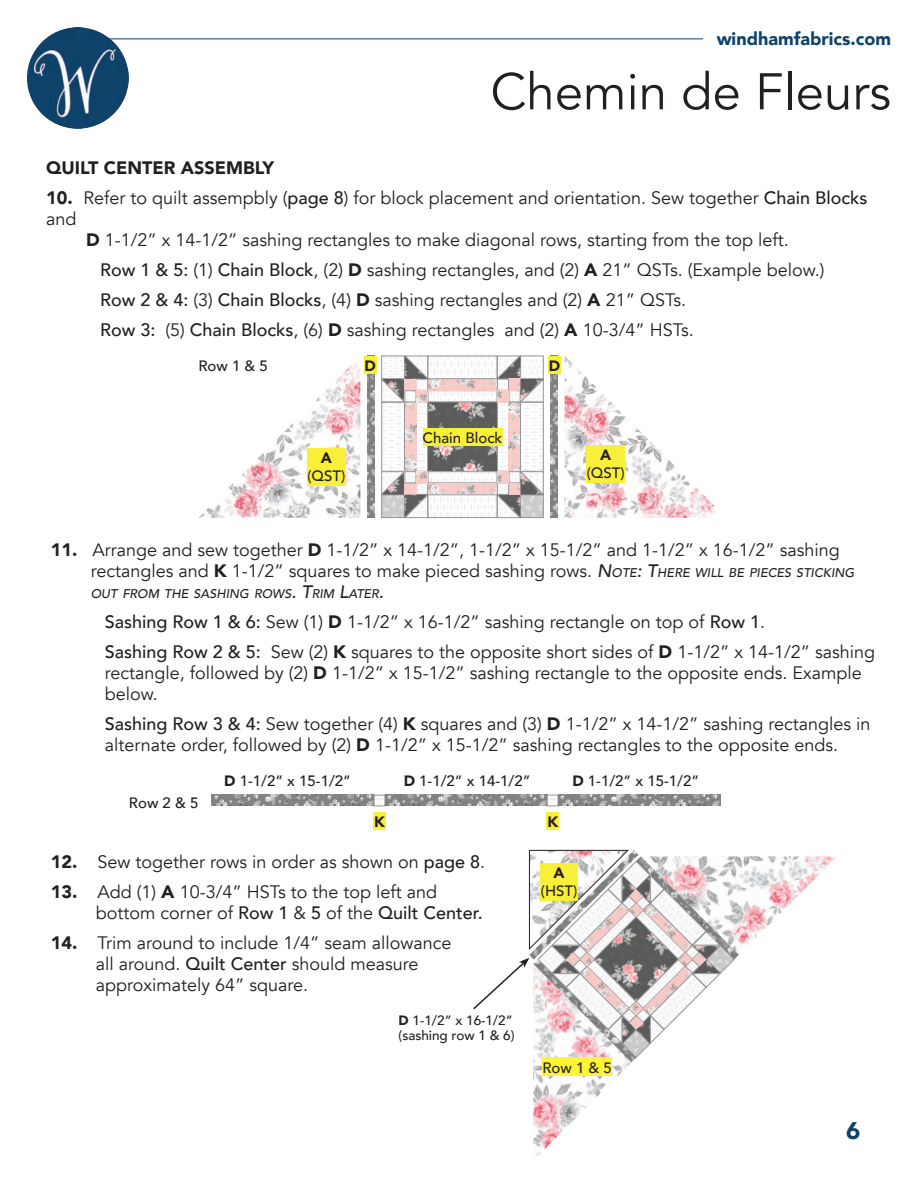
<style>
.page{position:relative;width:918px;height:1188px;background:#fff}
.page>*{position:absolute;margin:0;border:0;box-sizing:border-box;transform-origin:0 0}
.t1{font:51px "Avenir";color:#231f20}
.t2{font:900 24px "Avenir";color:#0d426a}
.t3{font:18px/21px "Avenir";color:#231f20}
.t4{font:900 18px "Avenir";color:#231f20}
.t5{font:900 18px "Avenir";color:#0d426a}
.t6{font:500 15px "Avenir";color:#231f20}
.t7{font:900 15px "Avenir";color:#231f20}
.t8{font:500 13.5px/15px "Avenir";color:#231f20}
.t9{font:italic 500 12.6px "Avenir";color:#231f20}
.s1{font-weight:900}
.s2{font-weight:500}
.s3{font-weight:500;font-style:italic}
.s4{font-weight:500;font-style:italic;font-size:12.6px}
.s5{font-size:18px}
</style>
<div class="page">
<img style="left:27px;top:27px;width:102px;height:102px;border-radius:51px">
<hr style="left:109px;top:39px;width:594px;height:1px;background:#0d426a">
<img style="left:384px;top:402px;width:158px;height:69px">
<div style="left:497px;top:402px;width:12px;height:69px;border:1px solid #939598"></div>
<div style="left:520px;top:402px;width:24px;height:69px;border:1px solid #939598"></div>
<div style="left:416px;top:402px;width:12px;height:69px;border:1px solid #939598"></div>
<div style="left:382px;top:402px;width:23px;height:69px;border:1px solid #939598"></div>
<img style="left:428px;top:358px;width:69px;height:42px">
<div style="left:428px;top:390px;width:69px;height:12px;border:1px solid #939598"></div>
<div style="left:428px;top:356px;width:69px;height:23px;border:1px solid #939598"></div>
<svg style="left:497px;top:356px;width:47px;height:46px"></svg>
<svg style="left:381px;top:355px;width:47px;height:47px"></svg>
<img style="left:428px;top:473px;width:69px;height:43px">
<div style="left:428px;top:471px;width:69px;height:12px;border:1px solid #939598"></div>
<div style="left:428px;top:495px;width:69px;height:23px;border:1px solid #939598"></div>
<svg style="left:497px;top:471px;width:47px;height:47px"></svg>
<svg style="left:381px;top:471px;width:47px;height:47px"></svg>
<img style="left:198px;top:364px;width:162px;height:154px">
<img style="left:565px;top:357px;width:150px;height:161px">
<img style="left:367px;top:374px;width:8px;height:144px">
<img style="left:550px;top:374px;width:8px;height:144px">
<div style="left:307px;top:448px;width:38px;height:38px;background:#f8ef39"></div>
<div style="left:364px;top:356px;width:13px;height:18px;background:#f8ef39"></div>
<div style="left:548px;top:356px;width:13px;height:18px;background:#f8ef39"></div>
<div style="left:423px;top:428px;width:79px;height:18px;background:#f8ef39"></div>
<div style="left:586px;top:445px;width:39px;height:38px;background:#f8ef39"></div>
<img style="left:212px;top:795px;width:162px;height:11px">
<svg style="left:376px;top:798px;width:7px;height:5px"></svg>
<div style="left:374px;top:795px;width:11px;height:11px;border:1px solid #939598"></div>
<img style="left:385px;top:795px;width:162px;height:11px">
<svg style="left:549px;top:798px;width:7px;height:5px"></svg>
<div style="left:547px;top:795px;width:11px;height:11px;border:1px solid #939598"></div>
<img style="left:558px;top:795px;width:162px;height:11px">
<div style="left:373px;top:812px;width:13px;height:18px;background:#f8ef39"></div>
<div style="left:546px;top:812px;width:13px;height:18px;background:#f8ef39"></div>
<img style="left:533px;top:1062px;width:99px;height:94px">
<img style="left:739px;top:856px;width:97px;height:89px">
<img style="left:735px;top:856px;width:4px;height:103px">
<div style="left:542px;top:1058px;width:70px;height:18px;background:#fff335"></div>
<svg style="left:473px;top:850px;width:262px;height:208px"></svg>
<p class="t5" style="left:717px;top:23px;width:176px">windhamfabrics.com</p>
<h1 class="t1" style="left:491px;top:61px;width:402px">Chemin de Fleurs</h1>
<p class="t4" style="left:46px;top:152px;width:230px">QUILT CENTER ASSEMBLY</p>
<p class="t3" style="left:46px;top:187px;width:823px"><span class="s1">10.</span> Refer to quilt assempbly (<span class="s2">page 8</span>) for block placement and orientation. Sew together <span class="s2">Chain Blocks</span></p>
<p class="t3" style="left:46px;top:208px;width:32px">and</p>
<p class="t3" style="left:86px;top:229px;width:704px"><span class="s1">D</span> 1-1/2” x 14-1/2” sashing rectangles to make diagonal rows, starting from the top left.</p>
<p class="t3" style="left:100px;top:255px;width:726px;line-height:30px"><span class="s2">Row 1 &amp; 5:</span> (1) <span class="s2">Chain Block</span>, (2) <span class="s1">D</span> sashing rectangles, and (2) <span class="s1">A</span> 21” QSTs. (Example below.)<br><span class="s2">Row 2 &amp; 4:</span> (3) <span class="s2">Chain Blocks</span>, (4) <span class="s1">D</span> sashing rectangles and (2) <span class="s1">A</span> 21” QSTs.<br><span class="s2">Row 3:</span> (5) <span class="s2">Chain Blocks</span>, (6) <span class="s1">D</span> sashing rectangles and (2) <span class="s1">A</span> 10-3/4” HSTs.</p>
<p class="t6" style="left:198px;top:353px;width:71px">Row 1 &amp; 5</p>
<p class="t7" style="left:364px;top:353px;width:13px">D</p>
<p class="t7" style="left:549px;top:353px;width:13px">D</p>
<p class="t7" style="left:321px;top:445px;width:13px">A</p>
<p class="t6" style="left:307px;top:463px;width:39px">(QST)</p>
<p class="t6" style="left:423px;top:425px;width:81px">Chain Block</p>
<p class="t7" style="left:600px;top:442px;width:13px">A</p>
<p class="t6" style="left:587px;top:460px;width:39px">(QST)</p>
<p class="t3" style="left:91px;top:540px;width:765px;text-indent:-40px"><span class="s1">11.</span> Arrange and sew together <span class="s1">D</span> 1-1/2” x 14-1/2”, 1-1/2” x 15-1/2” and 1-1/2” x 16-1/2” sashing rectangles and <span class="s1">K</span> 1-1/2” squares to make pieced sashing rows. <span class="s3">N</span><span class="s4">OTE</span><span class="s3">: T</span><span class="s4">HERE WILL BE PIECES STICKING</span></p>
<p class="t9" style="left:91px;top:586px;width:295px">OUT FROM THE SASHING ROWS<span class="s5">. T</span>RIM <span class="s5">L</span>ATER<span class="s5">.</span></p>
<p class="t3" style="left:105px;top:607px;width:772px;line-height:30px"><span class="s2">Sashing Row 1 &amp; 6:</span> Sew (1) <span class="s1">D</span> 1-1/2” x 16-1/2” sashing rectangle on top of <span class="s2">Row 1</span>.<br><span class="s2">Sashing Row 2 &amp; 5:</span> Sew (2) <span class="s1">K</span> squares to the opposite short sides of <span class="s1">D</span> 1-1/2” x 14-1/2” sashing</p>
<p class="t3" style="left:105px;top:663px;width:759px">rectangle, followed by (2) <span class="s1">D</span> 1-1/2” x 15-1/2” sashing rectangle to the opposite ends. Example below.</p>
<p class="t3" style="left:105px;top:714px;width:767px"><span class="s2">Sashing Row 3 &amp; 4:</span> Sew together (4) <span class="s1">K</span> squares and (3) <span class="s1">D</span> 1-1/2” x 14-1/2” sashing rectangles in alternate order, followed by (2) <span class="s1">D</span> 1-1/2” x 15-1/2” sashing rectangles to the opposite ends.</p>
<p class="t6" style="left:129px;top:790px;width:71px">Row 2 &amp; 5</p>
<p class="t6" style="left:224px;top:768px;width:128px"><span class="s1">D</span> 1-1/2” x 15-1/2”</p>
<p class="t6" style="left:404px;top:768px;width:128px"><span class="s1">D</span> 1-1/2” x 14-1/2”</p>
<p class="t6" style="left:572px;top:768px;width:128px"><span class="s1">D</span> 1-1/2” x 15-1/2”</p>
<p class="t7" style="left:548px;top:809px;width:12px">K</p>
<p class="t7" style="left:374px;top:809px;width:12px">K</p>
<p class="t3" style="left:51px;top:852px;width:436px"><span class="s1">12.</span> Sew together rows in order as shown on <span class="s2">page 8</span>.</p>
<p class="t3" style="left:96px;top:882px;width:388px;text-indent:-45px"><span class="s1">13.</span> Add (1) <span class="s1">A</span> 10-3/4” HSTs to the top left and bottom corner of <span class="s2">Row 1</span> &amp; <span class="s2">5</span> of the <span class="s2">Quilt Center.</span></p>
<p class="t3" style="left:96px;top:933px;width:357px;text-indent:-45px"><span class="s1">14.</span> Trim around to include 1/4” seam allowance all around. <span class="s2">Quilt Center</span> should measure approximately 64” square.</p>
<p class="t8" style="left:399px;top:1012px;width:117px"><span class="s1">D</span> 1-1/2” x 16-1/2” (sashing row 1 &amp; 6)</p>
<p class="t7" style="left:554px;top:860px;width:13px">A</p>
<p class="t6" style="left:541px;top:878px;width:38px">(HST)</p>
<p class="t6" style="left:542px;top:1054px;width:71px">Row 1 &amp; 5</p>
<h2 class="t2" style="left:846px;top:1110px;width:16px">6</h2>
</div>
